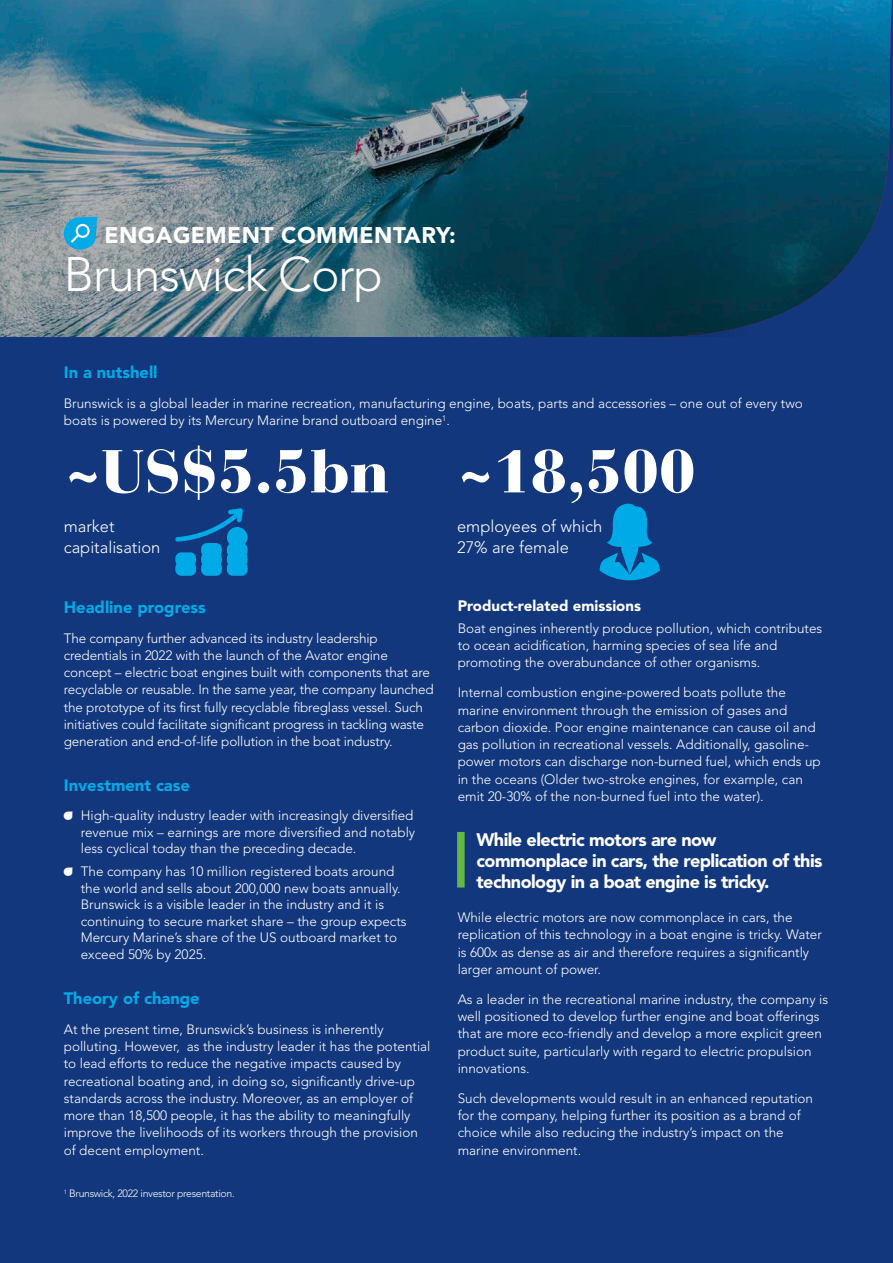
<style>
.page{position:relative;width:893px;height:1263px;background:#12377c}
.page>*{position:absolute;margin:0;border:0;box-sizing:border-box;transform-origin:0 0}
.t1{font:900 60px "Bauer Bodoni Std";color:#fff}
.t2{font:300 48px "Avenir LT Std";letter-spacing:-.02em;color:#fff}
.t3{font:900 22.5px "Avenir LT Std";letter-spacing:.02em;color:#fff}
.t4{font:900 18px/21px "Avenir LT Std";letter-spacing:-.03em;color:#fff}
.t5{font:900 16.5px "Avenir LT Std";color:#00aae7}
.t6{font:300 16.5px/21px "Avenir LT Std";color:#fff}
.t7{font:900 15px "Avenir LT Std";color:#fff}
.t8{font:300 13.5px/17.2px "Avenir LT Std";color:#fff}
.t9{font:300 10.5px "Avenir LT Std";letter-spacing:-.03em;color:#fff}
.s1{font-family:"Droplets";font-weight:400;font-size:15px}
</style>
<div class="page">
<img style="left:747px;top:0;width:145px;height:326px">
<svg style="left:0;top:0;width:747px;height:337px;background:#32687b"></svg>
<svg style="left:64px;top:217px;width:34px;height:33px"></svg>
<svg style="left:175px;top:508px;width:73px;height:68px"></svg>
<svg style="left:599px;top:503px;width:61px;height:77px"></svg>
<div style="left:457px;top:832px;width:8px;height:55px;background:#62ba45"></div>
<h3 class="t3" style="left:105px;top:222px;width:353px">ENGAGEMENT COMMENTARY:</h3>
<h2 class="t2" style="left:64px;top:246px;width:321px">Brunswick Corp</h2>
<p class="t5" style="left:64px;top:362px;width:95px">In a nutshell</p>
<p class="t8" style="left:64px;top:395px;width:741px">Brunswick is a global leader in marine recreation, manufacturing engine, boats, parts and accessories – one out of every two boats is powered by its Mercury Marine brand outboard engine<sup>1</sup>.</p>
<h1 class="t1" style="left:65px;top:435px;width:326px">~US$5.5bn</h1>
<p class="t6" style="left:64px;top:516px;width:98px">market capitalisation</p>
<p class="t5" style="left:64px;top:597px;width:144px">Headline progress</p>
<p class="t8" style="left:64px;top:629px;width:371px">The company further advanced its industry leadership credentials in 2022 with the launch of the Avator engine concept – electric boat engines built with components that are recyclable or reusable. In the same year, the company launched the prototype of its first fully recyclable fibreglass vessel. Such initiatives could facilitate significant progress in tackling waste generation and end-of-life pollution in the boat industry.</p>
<p class="t5" style="left:64px;top:775px;width:128px">Investment case</p>
<p class="t8" style="left:81px;top:807px;width:336px;line-height:16.5px;text-indent:-17px"><span class="s1">A</span> High-quality industry leader with increasingly diversified revenue mix – earnings are more diversified and notably less cyclical today than the preceding decade.</p>
<p class="t8" style="left:81px;top:863px;width:327px;line-height:16.5px;text-indent:-17px"><span class="s1">A</span> The company has 10 million registered boats around the world and sells about 200,000 new boats annually.<br>Brunswick is a visible leader in the industry and it is continuing to secure market share – the group expects Mercury Marine’s share of the US outboard market to exceed 50% by 2025.</p>
<p class="t5" style="left:64px;top:988px;width:137px">Theory of change</p>
<p class="t8" style="left:64px;top:1020px;width:368px">At the present time, Brunswick’s business is inherently polluting. However, as the industry leader it has the potential to lead efforts to reduce the negative impacts caused by recreational boating and, in doing so, significantly drive-up standards across the industry. Moreover, as an employer of more than 18,500 people, it has the ability to meaningfully improve the livelihoods of its workers through the provision of decent employment.</p>
<p class="t9" style="left:64px;top:1187px;width:173px"><sup>1</sup> Brunswick, 2022 investor presentation.</p>
<h1 class="t1" style="left:458px;top:435px;width:239px">~18,500</h1>
<p class="t6" style="left:457px;top:516px;width:147px">employees of which<br>27% are female</p>
<p class="t7" style="left:458px;top:597px;width:185px">Product-related emissions</p>
<p class="t8" style="left:458px;top:620px;width:366px">Boat engines inherently produce pollution, which contributes to ocean acidification, harming species of sea life and promoting the overabundance of other organisms.</p>
<p class="t8" style="left:458px;top:684px;width:365px">Internal combustion engine-powered boats pollute the marine environment through the emission of gases and carbon dioxide. Poor engine maintenance can cause oil and gas pollution in recreational vessels. Additionally, gasoline&shy;power motors can discharge non-burned fuel, which ends up in the oceans (Older two-stroke engines, for example, can emit 20-30% of the non-burned fuel into the water).</p>
<h3 class="t4" style="left:476px;top:829px;width:348px">While electric motors are now commonplace in cars, the replication of this technology in a boat engine is tricky.</h3>
<p class="t8" style="left:458px;top:909px;width:366px">While electric motors are now commonplace in cars, the replication of this technology in a boat engine is tricky. Water is 600x as dense as air and therefore requires a significantly larger amount of power.</p>
<p class="t8" style="left:458px;top:990px;width:372px">As a leader in the recreational marine industry, the company is well positioned to develop further engine and boat offerings that are more eco-friendly and develop a more explicit green product suite, particularly with regard to electric propulsion innovations.</p>
<p class="t8" style="left:458px;top:1089px;width:357px">Such developments would result in an enhanced reputation for the company, helping further its position as a brand of choice while also reducing the industry’s impact on the marine environment.</p>
</div>
